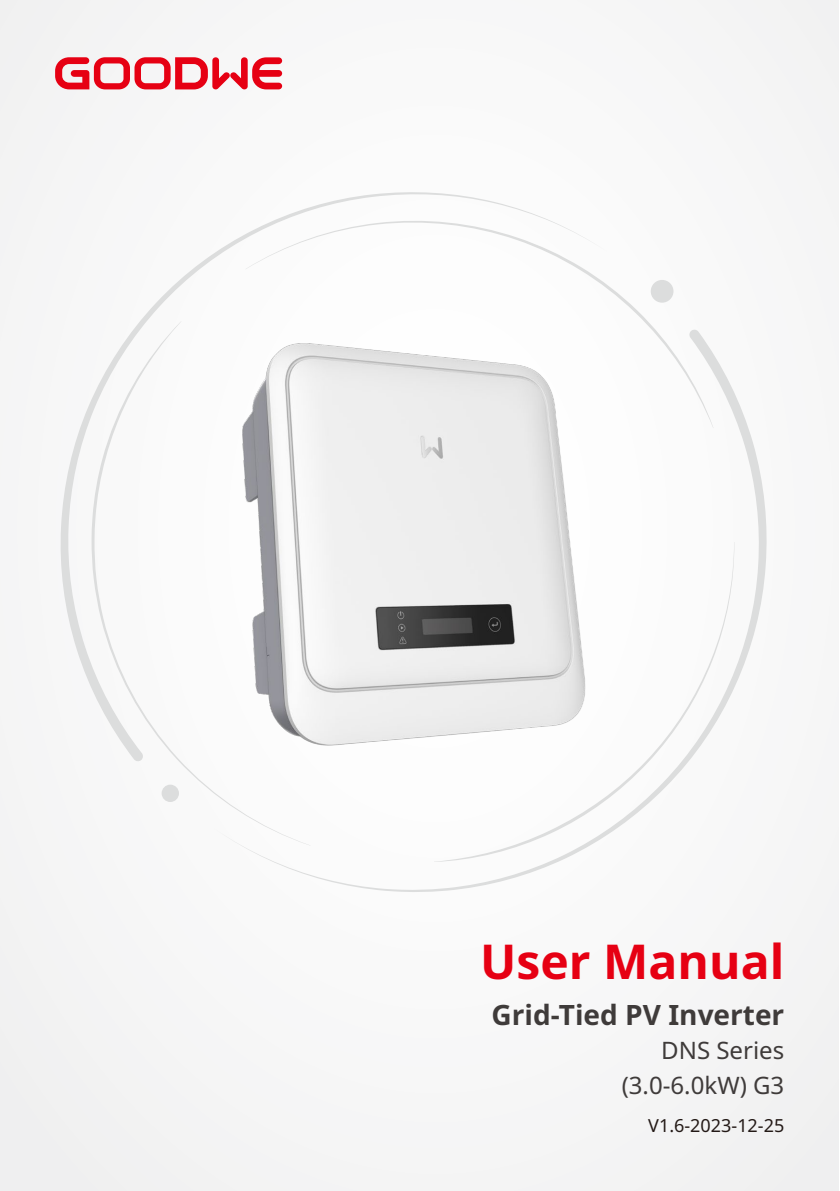
<style>
.page{position:relative;width:840px;height:1191px;background:#fff}
.page>*{position:absolute;margin:0;border:0;box-sizing:border-box;transform-origin:0 0}
.t1{font:700 48px "Noto Sans";color:#e60013}
.t2{font:700 28px "Noto Sans";color:#3f3b3a}
.t3{font:24px/34.4px "Noto Sans";color:#3f3b3a;text-align:right}
.t4{font:18px "Noto Sans";color:#231916}
</style>
<div class="page">
<div style="left:0;top:1px;width:837px;height:1190px;background:#f6f6f6"></div>
<svg style="left:250px;top:434px;width:517px;height:458px"></svg>
<svg style="left:250px;top:827px;width:60px;height:18px"></svg>
<svg style="left:434px;top:827px;width:300px;height:35px"></svg>
<svg style="left:245px;top:217px;width:429px;height:76px"></svg>
<svg style="left:55px;top:57px;width:227px;height:32px"></svg>
<img style="left:61px;top:293px;width:689px;height:534px">
<h1 class="t1" style="left:480px;top:928px;width:305px">User Manual</h1>
<p class="t2" style="left:491px;top:994px;width:294px">Grid-Tied PV Inverter</p>
<p class="t3" style="left:621px;top:1033px;width:164px">DNS Series (3.0-6.0kW) G3</p>
<p class="t4" style="left:648px;top:1112px;width:137px">V1.6-2023-12-25</p>
</div>
